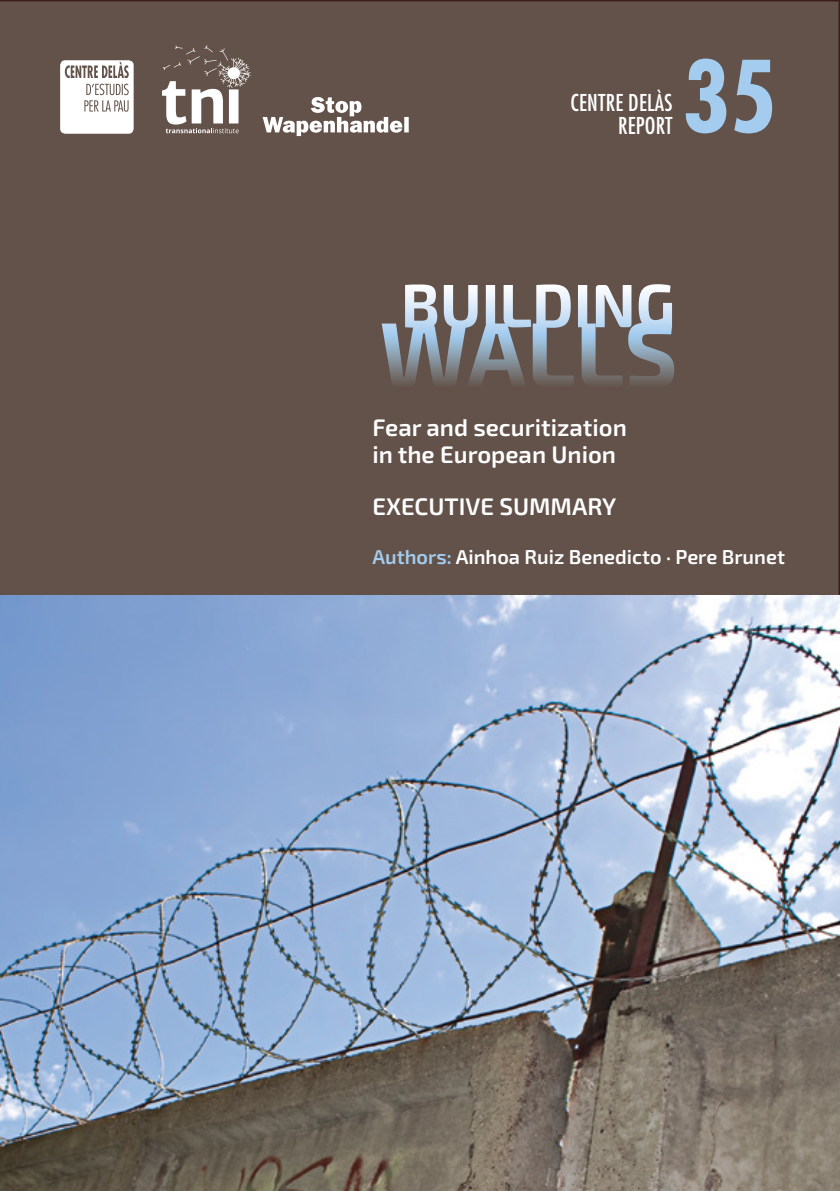
<style>
.page{position:relative;width:840px;height:1191px;background:#fff}
.page>*{position:absolute;margin:0;border:0;box-sizing:border-box;transform-origin:0 0}
.t1{font:700 condensed 96.2px "Futura";color:#a3ccee}
.t2{font:600 24px/26.8px "Exo 2.0";color:#fff}
.t3{font:condensed 22.6px/22.6px "Futura";letter-spacing:.01em;color:#fff;text-align:right}
.t4{font:600 20px "Exo 2.0";color:#fff}
.s1{color:#a3ccee}
</style>
<div class="page">
<div style="left:0;top:0;width:839px;height:595px;background:#62524a"></div>
<img style="left:0;top:595px;width:839px;height:596px">
<svg style="left:381px;top:284px;width:293px;height:104px;background:#848385"></svg>
<svg style="left:60px;top:60px;width:73px;height:74px"></svg>
<svg style="left:162px;top:45px;width:88px;height:88px"></svg>
<svg style="left:262px;top:97px;width:146px;height:39px"></svg>
<p class="t3" style="left:570px;top:91px;width:103px">CENTRE DELÀS<br>REPORT</p>
<h1 class="t1" style="left:682px;top:37px;width:96px">35</h1>
<p class="t2" style="left:372px;top:414px;width:256px">Fear and securitization in the European Union</p>
<p class="t2" style="left:372px;top:494px;width:245px">EXECUTIVE SUMMARY</p>
<p class="t4" style="left:372px;top:544px;width:414px"><span class="s1">Authors:</span> Ainhoa Ruiz Benedicto · Pere Brunet</p>
</div>
